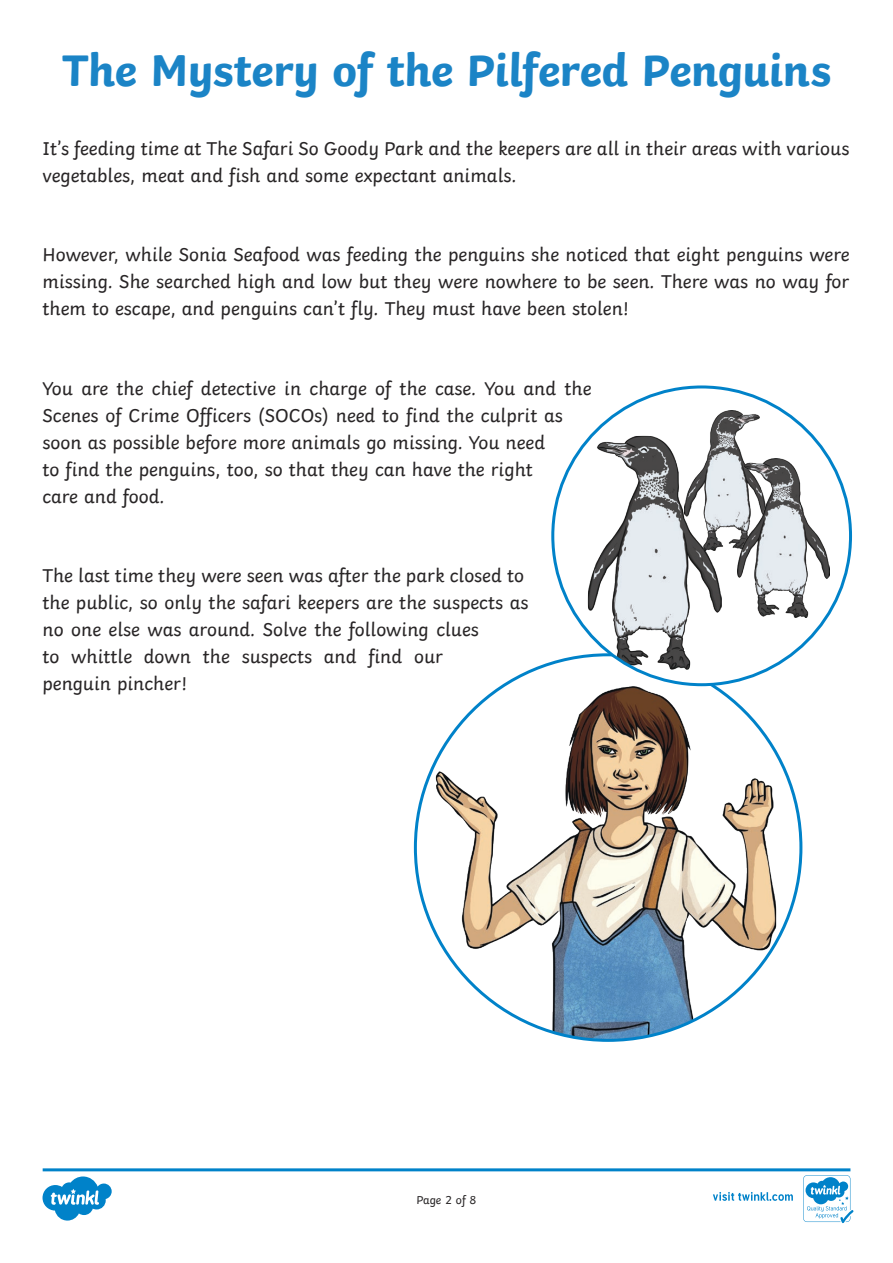
<style>
.page{position:relative;width:893px;height:1263px;background:#fff}
.page>*{position:absolute;margin:0;border:0;box-sizing:border-box;transform-origin:0 0}
.Heading_1{font:700 46.5px "Twinkl";letter-spacing:-.01em;color:#1b84c6}
.KS2_Body_Copy{font:19.5px/27px "Twinkl";color:#282526}
.t1{font:12px "Twinkl";letter-spacing:-.005em;color:#282526}
</style>
<div class="page">
<img style="left:436px;top:686px;width:340px;height:354px">
<img style="left:588px;top:436px;width:134px;height:234px">
<img style="left:685px;top:410px;width:75px;height:141px">
<img style="left:738px;top:458px;width:91px;height:160px">
<svg style="left:43px;top:1168px;width:810px;height:55px"></svg>
<p class="Heading_1" style="left:62px;top:32px;width:771px">The Mystery of the Pilfered Penguins</p>
<p class="KS2_Body_Copy" style="left:42px;top:133px;width:808px">It’s feeding time at The Safari So Goody Park and the keepers are all in their areas with various vegetables, meat and fish and some expectant animals.</p>
<p class="KS2_Body_Copy" style="left:42px;top:239px;width:808px;text-align:justify">However, while Sonia Seafood was feeding the penguins she noticed that eight penguins were missing. She searched high and low but they were nowhere to be seen. There was no way for them to escape, and penguins can’t fly. They must have been stolen!</p>
<p class="KS2_Body_Copy" style="left:42px;top:373px;width:551px">You are the chief detective in charge of the case. You and the Scenes of Crime Officers (SOCOs) need to find the culprit as soon as possible before more animals go missing. You need<br>to find the penguins, too, so that they can have the right<br>care and food.</p>
<p class="KS2_Body_Copy" style="left:42px;top:560px;width:487px">The last time they were seen was after the park closed to the public, so only the safari keepers are the suspects as no one else was around. Solve the following clues<br>to whittle down the suspects and find our<br>penguin pincher!</p>
<p class="t1" style="left:416px;top:1191px;width:62px">Page 2 of 8</p>
</div>
